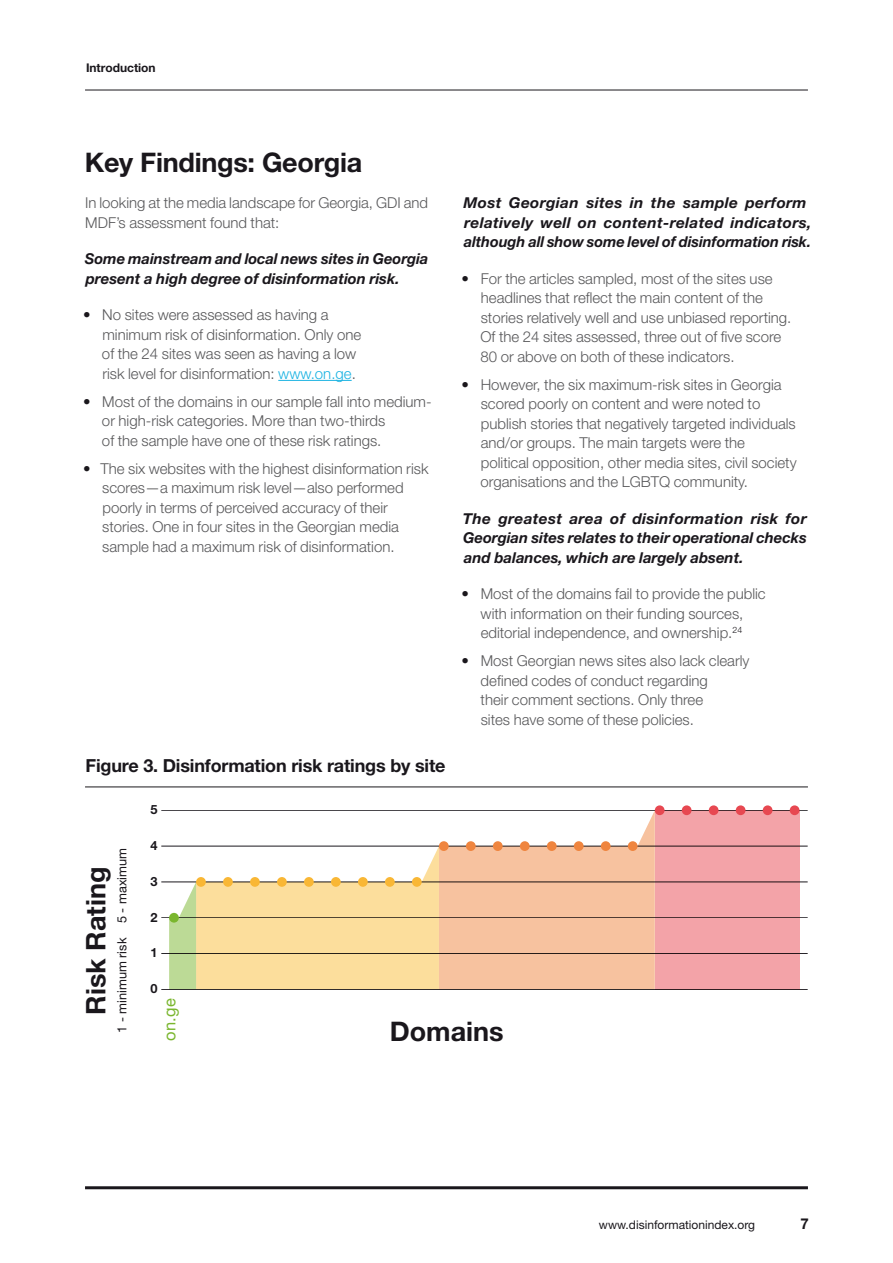
<style>
.page{position:relative;width:893px;height:1263px;background:#fff}
.page>*{position:absolute;margin:0;border:0;box-sizing:border-box;transform-origin:0 0}
.t1{font:700 27px "Helvetica Neue LT Std";letter-spacing:-.01em;color:#1a171c}
.t2{font:700 18px "Helvetica Neue LT Std";letter-spacing:-.01em;color:#1a171c}
.t3{font:16.5px "Helvetica Neue LT Std";color:#7ab62e}
.t4{font:300 15px/19.5px "Helvetica Neue LT Std";color:#58585a}
.t5{font:italic 700 15px/19.5px "Helvetica Neue LT Std";color:#1a171c}
.t6{font:italic 700 15px/19.5px "Helvetica Neue LT Std";letter-spacing:.02em;color:#1a171c}
.t7{font:700 15px "Helvetica Neue LT Std";color:#1a171c}
.t8{font:12.75px "Helvetica Neue LT Std";color:#1a171c}
.t9{font:700 12.75px "Helvetica Neue LT Std";color:#1a171c}
.t10{font:12px "Helvetica Neue LT Std";color:#1a171c}
.t11{font:700 12px "Helvetica Neue LT Std";color:#1a171c}
.s1{font-weight:700;color:#1a171c}
.s2{color:#1bb3e2}
</style>
<div class="page">
<hr style="left:278px;top:380px;width:74px;height:1px;background:#1bb3e2">
<hr style="left:85px;top:786px;width:723px;height:1px;background:#1a171c">
<div style="left:655px;top:810px;width:144px;height:179px;background:#f3a3a8"></div>
<svg style="left:169px;top:811px;width:486px;height:178px"></svg>
<hr style="left:161px;top:810px;width:647px;height:1px;background:#1a171c">
<hr style="left:161px;top:846px;width:647px;height:1px;background:#1a171c">
<hr style="left:161px;top:882px;width:647px;height:1px;background:#1a171c">
<hr style="left:161px;top:917px;width:647px;height:1px;background:#1a171c">
<hr style="left:161px;top:989px;width:647px;height:1px;background:#1a171c">
<hr style="left:161px;top:953px;width:647px;height:1px;background:#1a171c">
<div style="left:169px;top:913px;width:10px;height:9px;background:#7ab62e;border-radius:50%"></div>
<div style="left:250px;top:877px;width:10px;height:10px;background:#f9b735;border-radius:50%"></div>
<div style="left:277px;top:877px;width:10px;height:10px;background:#f9b735;border-radius:50%"></div>
<div style="left:304px;top:877px;width:10px;height:10px;background:#f9b735;border-radius:50%"></div>
<div style="left:196px;top:877px;width:10px;height:10px;background:#f9b735;border-radius:50%"></div>
<div style="left:223px;top:877px;width:10px;height:10px;background:#f9b735;border-radius:50%"></div>
<div style="left:331px;top:877px;width:10px;height:10px;background:#f9b735;border-radius:50%"></div>
<div style="left:358px;top:877px;width:10px;height:10px;background:#f9b735;border-radius:50%"></div>
<div style="left:385px;top:877px;width:10px;height:10px;background:#f9b735;border-radius:50%"></div>
<div style="left:412px;top:877px;width:10px;height:10px;background:#f9b735;border-radius:50%"></div>
<div style="left:439px;top:841px;width:10px;height:10px;background:#ef853f;border-radius:50%"></div>
<div style="left:466px;top:841px;width:10px;height:10px;background:#ef853f;border-radius:50%"></div>
<div style="left:493px;top:841px;width:10px;height:10px;background:#ef853f;border-radius:50%"></div>
<div style="left:520px;top:841px;width:10px;height:10px;background:#ef853f;border-radius:50%"></div>
<div style="left:547px;top:841px;width:10px;height:10px;background:#ef853f;border-radius:50%"></div>
<div style="left:574px;top:841px;width:10px;height:10px;background:#ef853f;border-radius:50%"></div>
<div style="left:601px;top:841px;width:10px;height:10px;background:#ef853f;border-radius:50%"></div>
<div style="left:628px;top:841px;width:10px;height:10px;background:#ef853f;border-radius:50%"></div>
<div style="left:655px;top:805px;width:10px;height:10px;background:#e74851;border-radius:50%"></div>
<div style="left:682px;top:805px;width:9px;height:10px;background:#e74851;border-radius:50%"></div>
<div style="left:709px;top:805px;width:9px;height:10px;background:#e74851;border-radius:50%"></div>
<div style="left:736px;top:805px;width:9px;height:10px;background:#e74851;border-radius:50%"></div>
<div style="left:763px;top:805px;width:9px;height:10px;background:#e74851;border-radius:50%"></div>
<div style="left:790px;top:805px;width:9px;height:10px;background:#e74851;border-radius:50%"></div>
<hr style="left:85px;top:90px;width:723px;height:1px;background:#1a171c">
<hr style="left:85px;top:1186px;width:723px;height:3px;background:#1a171c">
<p class="t11" style="left:86px;top:60px;width:71px">Introduction</p>
<h1 class="t1" style="left:85px;top:146px;width:279px">Key Findings: Georgia</h1>
<p class="t4" style="left:85px;top:193px;width:344px">In looking at the media landscape for Georgia, GDI and<br>MDF’s assessment found that:</p>
<p class="t5" style="left:85px;top:249px;width:345px">Some mainstream and local news sites in Georgia present a high degree of disinformation risk.</p>
<p class="t4" style="left:102px;top:305px;width:261px;text-indent:-19px"><span class="s1">•</span> No sites were assessed as having a minimum risk of disinformation. Only one of the 24 sites was seen as having a low risk level for disinformation: <span class="s2">www.on.ge</span>.</p>
<p class="t4" style="left:102px;top:391px;width:331px;text-indent:-19px"><span class="s1">•</span> Most of the domains in our sample fall into medium&shy;or high-risk categories. More than two-thirds<br>of the sample have one of these risk ratings.</p>
<p class="t4" style="left:102px;top:458px;width:328px;text-indent:-19px"><span class="s1">•</span> The six websites with the highest disinformation risk scores—a maximum risk level—also performed poorly in terms of perceived accuracy of their stories. One in four sites in the Georgian media sample had a maximum risk of disinformation.</p>
<p class="t2" style="left:86px;top:754px;width:361px">Figure 3. Disinformation risk ratings by site</p>
<p class="t9" style="left:150px;top:802px;width:9px">5</p>
<p class="t6" style="left:464px;top:193px;width:349px">Most Georgian sites in the sample perform relatively well on content-related indicators, although all show some level of disinformation risk.</p>
<p class="t4" style="left:480px;top:268px;width:312px;text-indent:-19px"><span class="s1">•</span> For the articles sampled, most of the sites use headlines that reflect the main content of the stories relatively well and use unbiased reporting.<br>Of the 24 sites assessed, three out of five score 80 or above on both of these indicators.</p>
<p class="t4" style="left:480px;top:374px;width:318px;text-indent:-19px"><span class="s1">•</span> However, the six maximum-risk sites in Georgia scored poorly on content and were noted to publish stories that negatively targeted individuals and/or groups. The main targets were the political opposition, other media sites, civil society organisations and the LGBTQ community.</p>
<p class="t5" style="left:463px;top:508px;width:346px;text-align:justify">The greatest area of disinformation risk for Georgian sites relates to their operational checks and balances, which are largely absent.</p>
<p class="t4" style="left:462px;top:584px;width:306px;text-align:center"><span class="s1">•</span> Most of the domains fail to provide the public with information on their funding sources, editorial independence, and ownership.<sup>24</sup></p>
<p class="t4" style="left:481px;top:651px;width:270px;text-indent:-19px"><span class="s1">•</span> Most Georgian news sites also lack clearly defined codes of conduct regarding<br>their comment sections. Only three<br>sites have some of these policies.</p>
<p class="t8" style="left:114px;top:1033px;width:187px;rotate:-90deg">1 - minimum risk 5 - maximum</p>
<h1 class="t1" style="left:79px;top:1014px;width:149px;rotate:-90deg">Risk Rating</h1>
<p class="t9" style="left:150px;top:837px;width:9px">4</p>
<p class="t9" style="left:150px;top:873px;width:9px">3</p>
<p class="t9" style="left:150px;top:909px;width:9px">2</p>
<p class="t9" style="left:150px;top:945px;width:9px">1</p>
<p class="t9" style="left:150px;top:981px;width:9px">0</p>
<p class="t3" style="left:160px;top:1041px;width:45px;rotate:-90deg">on.ge</p>
<h1 class="t1" style="left:390px;top:1014px;width:115px">Domains</h1>
<p class="t10" style="left:599px;top:1217px;width:158px">www.disinformationindex.org</p>
<p class="t7" style="left:800px;top:1214px;width:10px">7</p>
</div>
